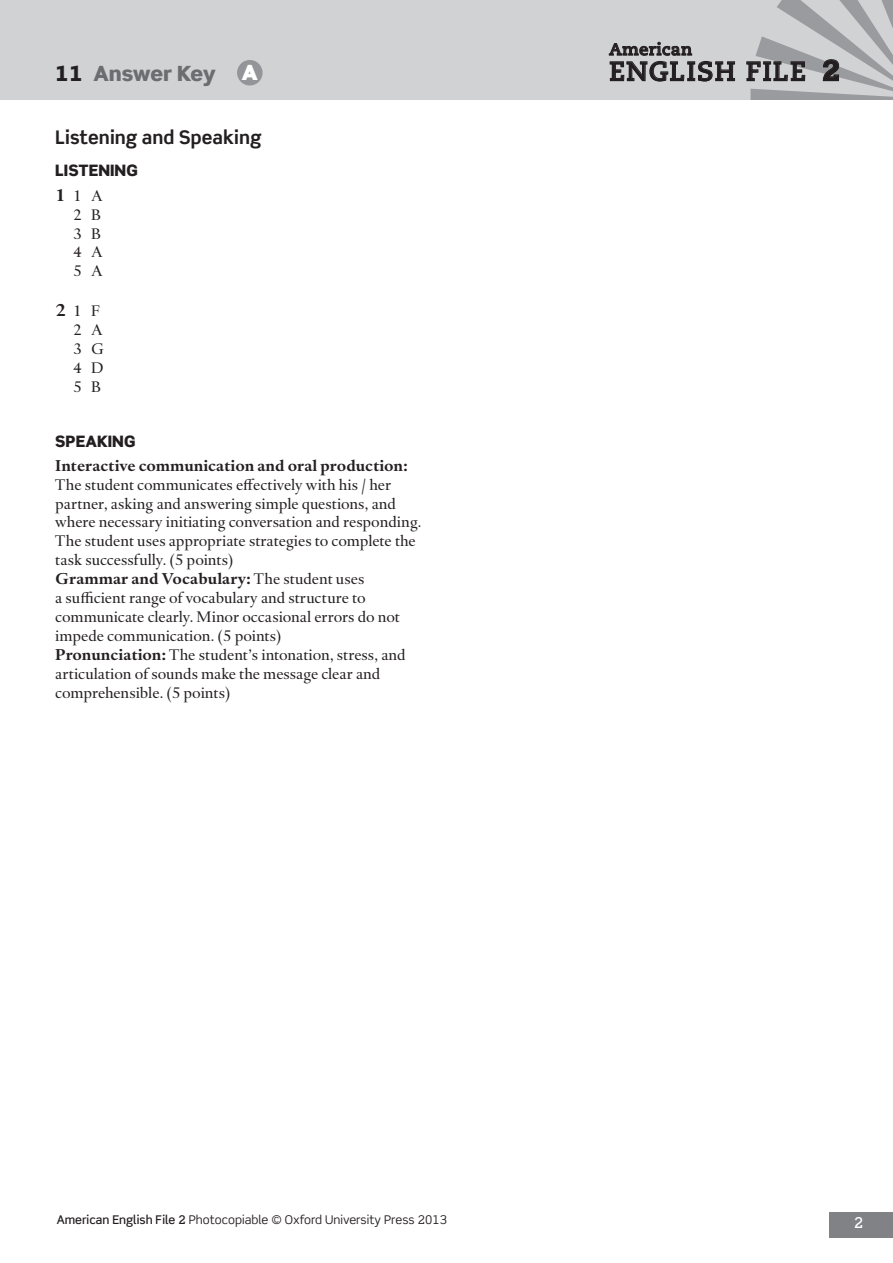
<style>
.page{position:relative;width:893px;height:1263px;background:#fff}
.page>*{position:absolute;margin:0;border:0;box-sizing:border-box;transform-origin:0 0}
.t1{font:700 27px "Caecilia LT Std";letter-spacing:.04em;color:#231f20}
.t2{font:900 21px "Scene Std";letter-spacing:-.01em;color:#6c6d70}
.t3{font:700 18.75px "Scene Std";color:#231f20}
.t4{font:700 16.5px "Caecilia LT Std";letter-spacing:.03em;color:#231f20}
.t5{font:15.75px/18.9px "Haarlemmer MT Std";color:#231f20}
.t6{font:700 15.75px "Haarlemmer MT Std";color:#231f20}
.t7{font:900 15.75px "Scene Std";letter-spacing:.005em;color:#231f20}
.t8{font:500 15px "Scene Std";color:#fff}
.t9{font:12px "Scene Std";color:#231f20}
.s1{color:#231f20}
.s2{color:#fff}
.s3{font-weight:700;font-size:17.25px}
.s4{font-weight:700}
.s5{font-family:"Scene Std";font-weight:900;font-size:28.5px}
.s6{font-weight:500}
</style>
<div class="page">
<div style="left:0;top:0;width:893px;height:100px;background:#d1d2d4"></div>
<div style="left:829px;top:1212px;width:64px;height:25px;background:#808285"></div>
<div style="left:237px;top:60px;width:26px;height:26px;background:#939598;border-radius:50%"></div>
<svg style="left:609px;top:42px;width:126px;height:39px"></svg>
<svg style="left:746px;top:0;width:147px;height:100px"></svg>
<h2 class="t2" style="left:55px;top:60px;width:204px"><span class="s1">11</span> ANSWER KEY <span class="s2">A</span></h2>
<p class="t3" style="left:55px;top:126px;width:208px">Listening and Speaking</p>
<p class="t7" style="left:55px;top:160px;width:84px">LISTENING</p>
<p class="t5" style="left:73px;top:186px;width:31px;text-align:justify;text-indent:-18px"><span class="s3">1</span>1A 2 B 3 B 4 A 5 A</p>
<p class="t5" style="left:73px;top:302px;width:33px;text-indent:-18px"><span class="s3">2</span>1F<br>2 A<br>3 G<br>4 D<br>5 B</p>
<p class="t7" style="left:55px;top:431px;width:82px">SPEAKING</p>
<p class="t6" style="left:55px;top:455px;width:354px">Interactive communication and oral production:</p>
<p class="t5" style="left:55px;top:475px;width:367px">The student communicates effectively with his / her partner, asking and answering simple questions, and where necessary initiating conversation and responding.<br>The student uses appropriate strategies to complete the task successfully. (5 points)<br><span class="s4">Grammar and Vocabulary:</span> The student uses<br>a sufficient range of vocabulary and structure to communicate clearly. Minor occasional errors do not impede communication. (5 points)<br><span class="s4">Pronunciation:</span> The student’s intonation, stress, and articulation of sounds make the message clear and comprehensible. (5 points)</p>
<p class="t4" style="left:609px;top:40px;width:84px">American</p>
<h1 class="t1" style="left:609px;top:55px;width:233px">ENGLISH FILE <span class="s5">2</span></h1>
<p class="t9" style="left:57px;top:1212px;width:392px"><span class="s6">American English File 2</span> Photocopiable © Oxford University Press 2013</p>
<p class="t8" style="left:854px;top:1214px;width:11px">2</p>
</div>
